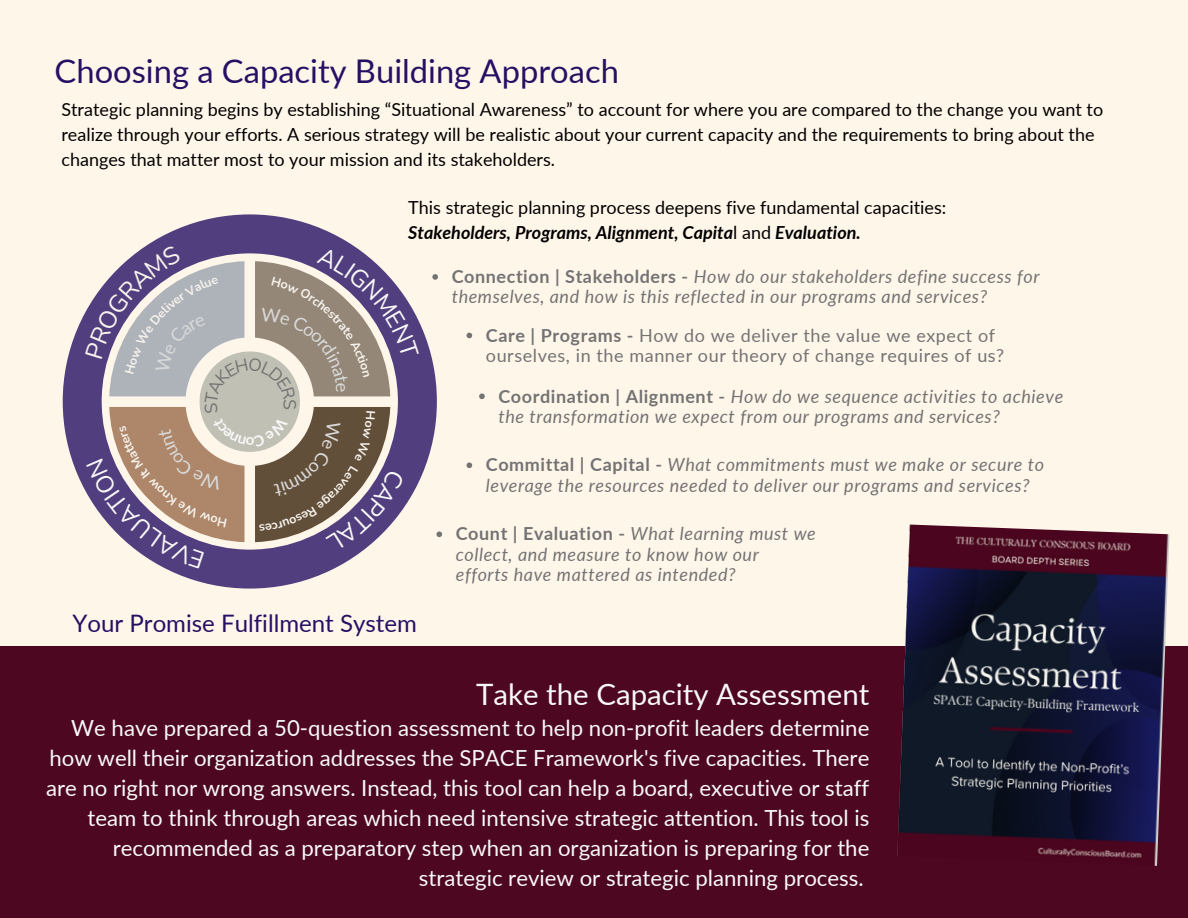
<style>
.page{position:relative;width:1188px;height:918px;background:#fff6ea}
.page>*{position:absolute;margin:0;border:0;box-sizing:border-box;transform-origin:0 0}
.t1{font:32.7px "Lato";color:#261064}
.t2{font:29.4px "Lato";color:#f8f8f8}
.t3{font:24px "Lato";color:#261064}
.t4{font:22.2px/30px "Lato";color:#f8f8f8;text-align:right}
.t5{font:italic 18px/20.2px "Lato";letter-spacing:.03em;color:#737373}
.t6{font:18px/24.8px "Lato";color:#000}
.t7{font:18px/20.2px "Lato";letter-spacing:.03em;color:#737373}
.t8{font:700 15.3px "Lato";color:#f8f8f8}
.s1{font-weight:700;font-style:italic}
.s2{font-weight:700;font-style:normal}
.s3{font-weight:700}
</style>
<div class="page">
<svg style="left:63px;top:214px;width:374px;height:375px"></svg>
<svg style="left:436px;top:531px;width:6px;height:6px"></svg>
<div style="left:0;top:646px;width:1188px;height:272px;background:#4d0720"></div>
<img style="left:897px;top:525px;width:272px;height:341px">
<svg style="left:432px;top:274px;width:6px;height:6px"></svg>
<svg style="left:479px;top:394px;width:6px;height:5px"></svg>
<svg style="left:467px;top:462px;width:5px;height:6px"></svg>
<svg style="left:467px;top:333px;width:5px;height:5px"></svg>
<svg style="left:83px;top:235px;width:336px;height:334px"></svg>
<h1 class="t1" style="left:55px;top:51px;width:566px">Choosing a Capacity Building Approach</h1>
<p class="t6" style="left:61px;top:97px;width:1043px">Strategic planning begins by establishing “Situational Awareness” to account for where you are compared to the change you want to realize through your efforts. A serious strategy will be realistic about your current capacity and the requirements to bring about the changes that matter most to your mission and its stakeholders.</p>
<p class="t6" style="left:408px;top:195px;width:540px">This strategic planning process deepens five fundamental capacities:<br><span class="s1">Stakeholders, Programs, Alignment, Capita</span>l and <span class="s1">Evaluation.</span></p>
<p class="t5" style="left:452px;top:266px;width:589px"><span class="s2">Connection | Stakeholders -</span> How do our stakeholders define success for themselves, and how is this reflected in our programs and services?</p>
<p class="t8" style="left:254px;top:452px;width:10px;rotate:180deg">o</p>
<h3 class="t3" style="left:73px;top:608px;width:346px">Your Promise Fulfillment System</h3>
<p class="t7" style="left:486px;top:325px;width:520px"><span class="s3">Care | Programs -</span> How do we deliver the value we expect of ourselves, in the manner our theory of change requires of us?</p>
<p class="t5" style="left:498px;top:385px;width:566px"><span class="s2">Coordination | Alignment -</span> How do we sequence activities to achieve the transformation we expect from our programs and services?</p>
<p class="t5" style="left:486px;top:454px;width:560px"><span class="s2">Committal | Capital -</span> What commitments must we make or secure to leverage the resources needed to deliver our programs and services?</p>
<p class="t5" style="left:456px;top:523px;width:362px"><span class="s2">Count | Evaluation -</span> What learning must we collect, and measure to know how our efforts have mattered as intended?</p>
<h2 class="t2" style="left:476px;top:676px;width:395px">Take the Capacity Assessment</h2>
<p class="t4" style="left:46px;top:712px;width:825px">We have prepared a 50-question assessment to help non-profit leaders determine how well their organization addresses the SPACE Framework's five capacities. There are no right nor wrong answers. Instead, this tool can help a board, executive or staff team to think through areas which need intensive strategic attention. This tool is recommended as a preparatory step when an organization is preparing for the strategic review or strategic planning process.</p>
</div>
